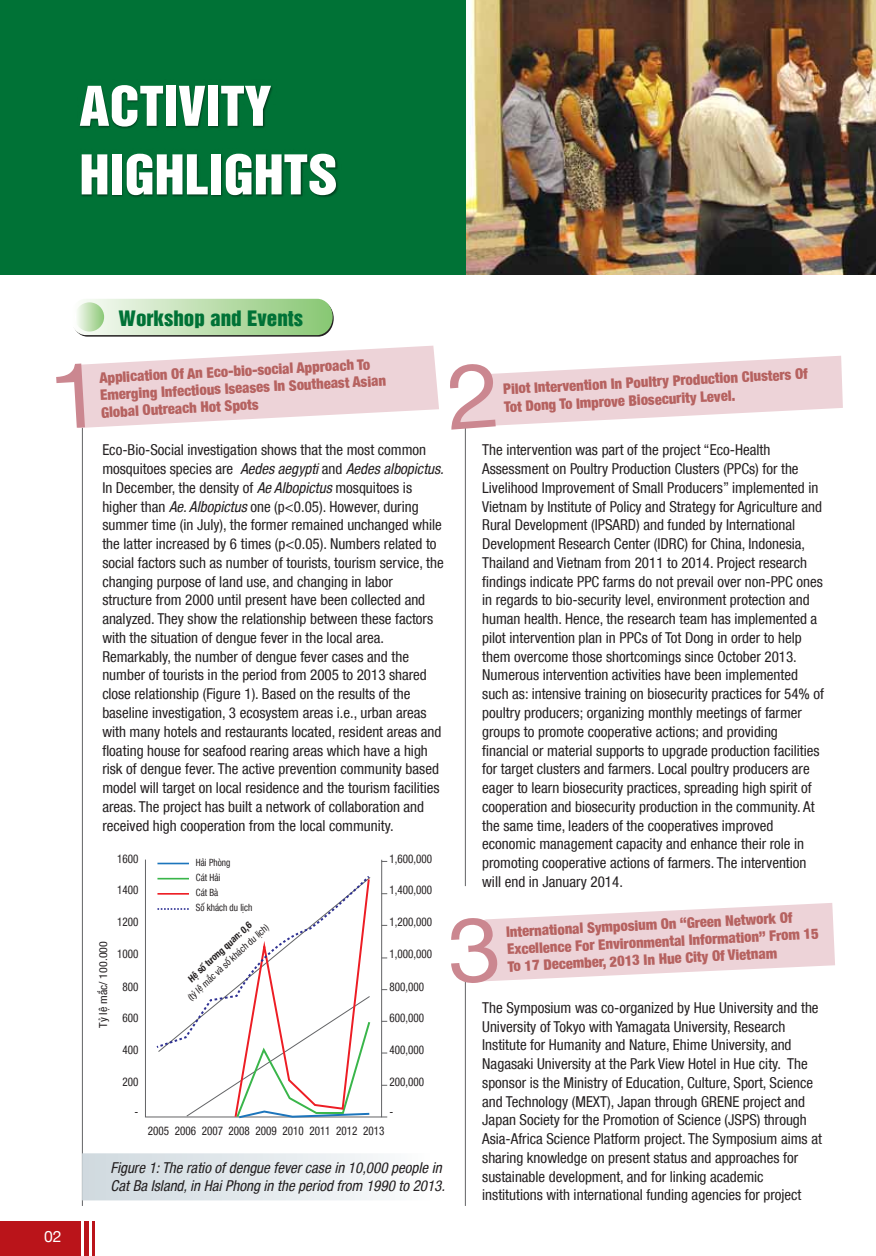
<style>
.page{position:relative;width:876px;height:1256px;background:#fff}
.page>*{position:absolute;margin:0;border:0;box-sizing:border-box;transform-origin:0 0}
.t1{font:50.1px/68.6px "V Nswitzerland Inserat";color:#fff;scale:1.08 1}
.t2{font:19.5px "V Nswitzerland Inserat";color:#007236;scale:1.08 1}
.t3{font:15.75px "Helvetica Vn";color:#fff}
.t4{font:condensed 15px/18.8px "Helvetica Vn";color:#231f20}
.t5{font:italic condensed 15px/18px "Helvetica Vn";color:#231f20}
.t6{font:900 condensed 14.55px/17.2px "Helvetica Vn";color:#b66260}
.t7{font:condensed 12px "Helvetica Vn";color:#231f20;scale:.92 1}
.t8{font:condensed 11.1px "Helvetica Vn";color:#231f20;scale:1.08 1}
.t9{font:condensed 9.9px/15.1px "Helvetica Vn";color:#231f20;scale:.92 1}
.t10{font:condensed 9.6px "Helvetica Vn";color:#231f20}
.t11{font:700 condensed 9.6px "Helvetica Vn";color:#231f20}
.s1{font-style:italic}
</style>
<div class="page">
<svg style="left:75px;top:299px;width:258px;height:37px;background:#b9d9ad"></svg>
<svg style="left:75px;top:302px;width:29px;height:29px"></svg>
<div style="left:0;top:1220px;width:81px;height:36px;background:#ba141a"></div>
<div style="left:84px;top:1220px;width:5px;height:36px;background:#ba141a"></div>
<hr style="left:92px;top:1220px;width:3px;height:36px;background:#ba141a">
<hr style="left:465px;top:976px;width:1px;height:229px;background:#636466">
<hr style="left:465px;top:426px;width:1px;height:460px;background:#636466">
<hr style="left:82px;top:421px;width:1px;height:784px;background:#636466">
<div style="left:0;top:0;width:466px;height:275px;background:#007236"></div>
<img style="left:466px;top:0;width:409px;height:275px">
<img style="left:80px;top:86px;width:258px;height:112px">
<div style="left:82px;top:1153px;width:361px;height:47px;background:linear-gradient(to right,#ced8de,#fdfdfe)"></div>
<div style="left:145px;top:859px;width:237px;height:258px;border:1px solid #636466"></div>
<hr style="left:157px;top:862px;width:32px;height:2px;background:#1c75bc">
<svg style="left:157px;top:876px;width:214px;height:243px"></svg>
<svg style="left:74px;top:345px;width:365px;height:84px"></svg>
<svg style="left:457px;top:356px;width:385px;height:73px"></svg>
<svg style="left:464px;top:903px;width:370px;height:81px"></svg>
<h1 class="t1" style="left:79px;top:65px;width:241px">ACTIVITY<br>HIGHLIGHTS</h1>
<p class="t3" style="left:44px;top:1224px;width:19px">02</p>
<h2 class="t2" style="left:118px;top:301px;width:172px">Workshop and Events</h2>
<p class="t6" style="left:99px;top:368px;width:287px;rotate:-3deg">Application Of An Eco-bio-social Approach To<br>Emerging Infectious Iseases In Southeast Asian</p>
<p class="t6" style="left:101px;top:402px;width:159px;rotate:-3deg">Global Outreach Hot Spots</p>
<p class="t6" style="left:502px;top:379px;width:306px;rotate:-3deg">Pilot Intervention In Poultry Production Clusters Of</p>
<p class="t6" style="left:503px;top:397px;width:233px;rotate:-3deg">Tot Dong To Improve Biosecurity Level.</p>
<p class="t4" style="left:102px;top:439px;width:343px">Eco-Bio-Social investigation shows that the most common mosquitoes species are <span class="s1">Aedes aegypti</span> and <span class="s1">Aedes albopictus.<br></span>In December, the density of <span class="s1">Ae Albopictus</span> mosquitoes is higher than <span class="s1">Ae. Albopictus</span> one (p&lt;0.05). However, during summer time (in July), the former remained unchanged while the latter increased by 6 times (p&lt;0.05). Numbers related to social factors such as number of tourists, tourism service, the changing purpose of land use, and changing in labor structure from 2000 until present have been collected and analyzed. They show the relationship between these factors with the situation of dengue fever in the local area.<br>Remarkably, the number of dengue fever cases and the number of tourists in the period from 2005 to 2013 shared close relationship (Figure 1). Based on the results of the baseline investigation, 3 ecosystem areas i.e., urban areas with many hotels and restaurants located, resident areas and floating house for seafood rearing areas which have a high risk of dengue fever. The active prevention community based model will target on local residence and the tourism facilities areas. The project has built a network of collaboration and received high cooperation from the local community.</p>
<p class="t4" style="left:482px;top:439px;width:343px">The intervention was part of the project “Eco-Health Assessment on Poultry Production Clusters (PPCs) for the Livelihood Improvement of Small Producers” implemented in Vietnam by Institute of Policy and Strategy for Agriculture and Rural Development (IPSARD) and funded by International Development Research Center (IDRC) for China, Indonesia, Thailand and Vietnam from 2011 to 2014. Project research findings indicate PPC farms do not prevail over non-PPC ones in regards to bio-security level, environment protection and human health. Hence, the research team has implemented a pilot intervention plan in PPCs of Tot Dong in order to help them overcome those shortcomings since October 2013.<br>Numerous intervention activities have been implemented such as: intensive training on biosecurity practices for 54% of poultry producers; organizing monthly meetings of farmer groups to promote cooperative actions; and providing financial or material supports to upgrade production facilities for target clusters and farmers. Local poultry producers are eager to learn biosecurity practices, spreading high spirit of cooperation and biosecurity production in the community. At the same time, leaders of the cooperatives improved economic management capacity and enhance their role in promoting cooperative actions of farmers. The intervention will end in January 2014.</p>
<p class="t7" style="left:389px;top:850px;width:48px">1,600,000</p>
<p class="t7" style="left:117px;top:850px;width:25px">1600</p>
<p class="t9" style="left:196px;top:854px;width:39px">Hải Phòng</p>
<p class="t9" style="left:196px;top:869px;width:63px">Cát Hải<br>Cát Bà<br>Số khách du lịch</p>
<p class="t11" style="left:185px;top:975px;width:84px;rotate:-43deg">Hệ số tương quan: 0,6</p>
<p class="t7" style="left:389px;top:881px;width:48px">1,400,000</p>
<p class="t7" style="left:389px;top:913px;width:48px">1,200,000</p>
<p class="t7" style="left:389px;top:945px;width:48px">1,000,000</p>
<p class="t7" style="left:389px;top:978px;width:39px">800,000</p>
<p class="t7" style="left:389px;top:1009px;width:39px">600,000</p>
<p class="t7" style="left:389px;top:1041px;width:39px">400,000</p>
<p class="t7" style="left:389px;top:1072px;width:39px">200,000</p>
<p class="t7" style="left:389px;top:1103px;width:6px">-</p>
<p class="t7" style="left:117px;top:881px;width:25px">1400</p>
<p class="t7" style="left:117px;top:913px;width:25px">1200</p>
<p class="t7" style="left:117px;top:945px;width:25px">1000</p>
<p class="t7" style="left:122px;top:978px;width:19px">800</p>
<p class="t7" style="left:122px;top:1009px;width:19px">600</p>
<p class="t7" style="left:122px;top:1041px;width:19px">400</p>
<p class="t7" style="left:122px;top:1072px;width:19px">200</p>
<p class="t7" style="left:135px;top:1103px;width:6px">-</p>
<p class="t6" style="left:505px;top:922px;width:313px;rotate:-3deg">International Symposium On “Green Network Of<br>Excellence For Environmental Information” From 15<br>To 17 December, 2013 In Hue City Of Vietnam</p>
<p class="t10" style="left:184px;top:993px;width:108px;rotate:-43deg">(tỷ lệ mắc và số khách du lịch)</p>
<p class="t8" style="left:95px;top:1027px;width:82px;rotate:-90deg">Tỷ lệ mắc/ 100.000</p>
<p class="t4" style="left:482px;top:997px;width:341px">The Symposium was co-organized by Hue University and the University of Tokyo with Yamagata University, Research Institute for Humanity and Nature, Ehime University, and Nagasaki University at the Park View Hotel in Hue city. The sponsor is the Ministry of Education, Culture, Sport, Science and Technology (MEXT), Japan through GRENE project and Japan Society for the Promotion of Science (JSPS) through Asia-Africa Science Platform project. The Symposium aims at sharing knowledge on present status and approaches for sustainable development, and for linking academic institutions with international funding agencies for project</p>
<p class="t7" style="left:148px;top:1122px;width:258px">2005 2006 2007 2008 2009 2010 2011 2012 2013</p>
<p class="t5" style="left:111px;top:1157px;width:336px">Figure 1: The ratio of dengue fever case in 10,000 people in<br>Cat Ba Island, in Hai Phong in the period from 1990 to 2013.</p>
</div>
